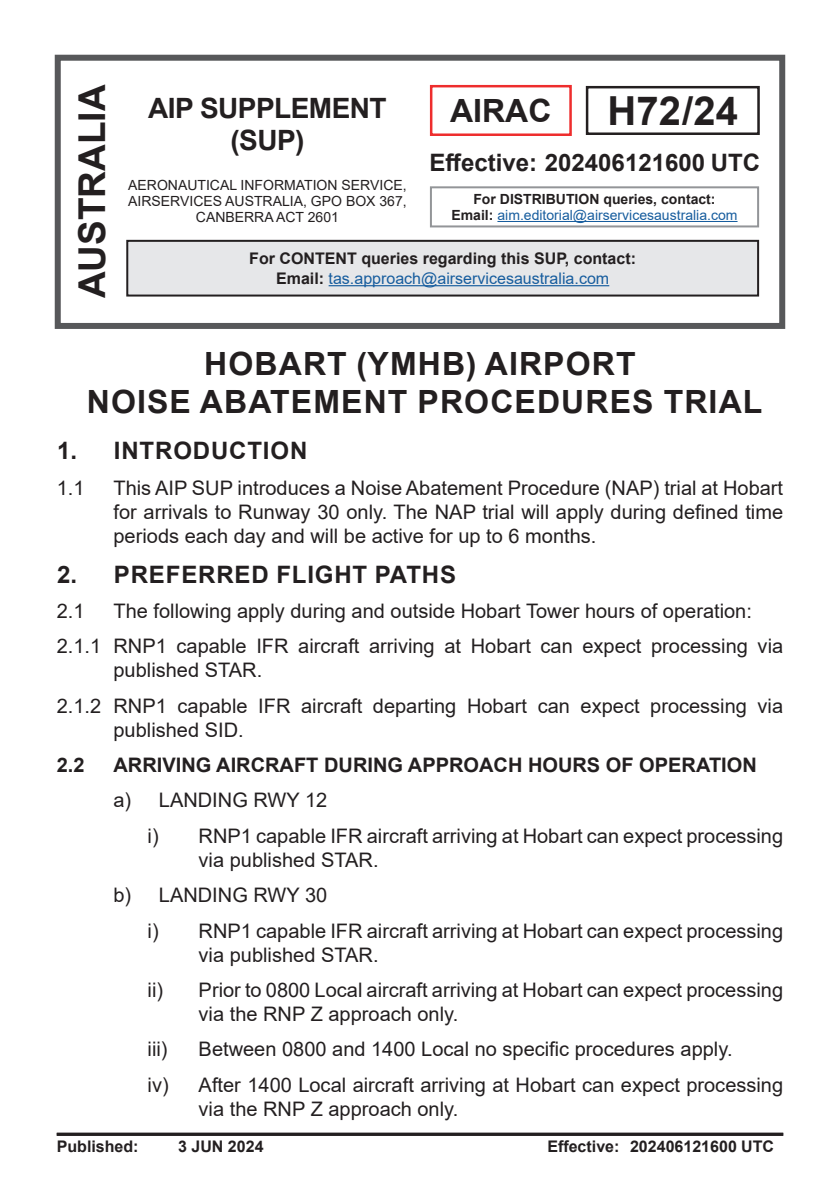
<style>
.page{position:relative;width:840px;height:1191px;background:#fff}
.page>*{position:absolute;margin:0;border:0;box-sizing:border-box;transform-origin:0 0}
.t1{font:700 40px "Arial";color:#231f20}
.t2{font:700 37px "Arial";color:#231f20}
.AIRAC{font:700 32px/38.4px "Arial";letter-spacing:.035em;color:#231f20;text-align:center}
.t3{font:700 28px "Arial";letter-spacing:-.02em;color:#231f20}
.Effective_date{font:700 24px "Arial";letter-spacing:.035em;color:#231f20}
.Effective_date-2{font:700 24px "Arial";color:#231f20}
.t4{font:20px/24px "Arial";color:#231f20}
.t5{font:700 20px "Arial";color:#231f20}
.Figure_caption{font:700 16px "Arial";color:#231f20}
.t6{font:16px "Arial";color:#175d9e}
.t7{font:14px/16px "Arial";color:#231f20;text-align:center}
.t8{font:14px/16px "Arial";color:#175d9e;text-align:center}
.s1{font-weight:700;color:#231f20}
</style>
<div class="page">
<div style="left:429px;top:85px;width:142px;height:51px;border:2px solid #ee2d2d"></div>
<div style="left:55px;top:55px;width:729px;height:274px;border:6px solid #57585a"></div>
<hr style="left:497px;top:221px;width:240px;height:1px;background:#175d9e">
<div style="left:429px;top:186px;width:329px;height:41px;border:2px solid #939598"></div>
<hr style="left:57px;top:1132px;width:725px;height:3px;background:#231f20">
<div style="left:585px;top:86px;width:174px;height:49px;border:2px solid #231f20"></div>
<div style="left:127px;top:241px;width:630px;height:54px;background:#e6e7e9"></div>
<hr style="left:328px;top:285px;width:281px;height:1px;background:#175d9e">
<div style="left:126px;top:240px;width:632px;height:56px;border:2px solid #231f20"></div>
<h2 class="t2" style="left:66px;top:298px;width:215px;rotate:-90deg">AUSTRALIA</h2>
<p class="t1" style="left:607px;top:83px;width:132px">H72/24</p>
<h3 class="t3" style="left:148px;top:88px;width:240px">AIP SUPPLEMENT</h3>
<p class="AIRAC" style="left:450px;top:92px;width:103px">AIRAC</p>
<h3 class="t3" style="left:230px;top:120px;width:75px">(SUP)</h3>
<p class="t8" style="left:451px;top:191px;width:287px"><span class="s1">For DISTRIBUTION queries, contact:<br>Email:</span> aim.editorial@airservicesaustralia.com</p>
<p class="Effective_date-2" style="left:429px;top:145px;width:332px">Effective: 202406121600 UTC</p>
<p class="t7" style="left:128px;top:177px;width:280px">AERONAUTICAL INFORMATION SERVICE,<br>AIRSERVICES AUSTRALIA, GPO BOX 367,<br>CANBERRA ACT 2601</p>
<p class="Figure_caption" style="left:249px;top:247px;width:388px">For CONTENT queries regarding this SUP, contact:</p>
<p class="t6" style="left:276px;top:267px;width:334px"><span class="s1">Email:</span> tas.approach@airservicesaustralia.com</p>
<p class="AIRAC" style="left:87px;top:345px;width:676px">HOBART (YMHB) AIRPORT<br>NOISE ABATEMENT PROCEDURES TRIAL</p>
<p class="Effective_date" style="left:57px;top:434px;width:251px">1. INTRODUCTION</p>
<p class="t4" style="left:57px;top:475px;width:29px">1.1</p>
<p class="t4" style="left:113px;top:475px;width:670px;text-align:justify">This AIP SUP introduces a Noise Abatement Procedure (NAP) trial at Hobart for arrivals to Runway 30 only. The NAP trial will apply during defined time periods each day and will be active for up to 6 months.</p>
<p class="Effective_date" style="left:57px;top:557px;width:400px">2. PREFERRED FLIGHT PATHS</p>
<p class="t4" style="left:57px;top:599px;width:29px">2.1</p>
<p class="t4" style="left:113px;top:599px;width:639px">The following apply during and outside Hobart Tower hours of operation:</p>
<p class="t4" style="left:113px;top:634px;width:670px;text-indent:-57px">2.1.1 RNP1 capable IFR aircraft arriving at Hobart can expect processing via published STAR.</p>
<p class="t4" style="left:113px;top:693px;width:670px;text-indent:-57px">2.1.2 RNP1 capable IFR aircraft departing Hobart can expect processing via published SID.</p>
<p class="t5" style="left:57px;top:751px;width:29px">2.2</p>
<p class="t5" style="left:113px;top:751px;width:644px">ARRIVING AIRCRAFT DURING APPROACH HOURS OF OPERATION</p>
<p class="t4" style="left:113px;top:788px;width:215px">a) LANDING RWY 12</p>
<p class="t4" style="left:198px;top:823px;width:585px;text-indent:-51px">i) RNP1 capable IFR aircraft arriving at Hobart can expect processing via published STAR.</p>
<p class="t4" style="left:113px;top:883px;width:215px">b) LANDING RWY 30</p>
<p class="t4" style="left:198px;top:918px;width:585px;text-indent:-51px">i) RNP1 capable IFR aircraft arriving at Hobart can expect processing via published STAR.</p>
<p class="t4" style="left:198px;top:977px;width:585px;text-indent:-51px">ii) Prior to 0800 Local aircraft arriving at Hobart can expect processing via the RNP Z approach only.</p>
<p class="t4" style="left:147px;top:1037px;width:21px">iii)</p>
<p class="t4" style="left:198px;top:1037px;width:535px">Between 0800 and 1400 Local no specific procedures apply.</p>
<p class="t4" style="left:198px;top:1072px;width:585px;text-indent:-51px">iv) After 1400 Local aircraft arriving at Hobart can expect processing via the RNP Z approach only.</p>
<p class="Figure_caption" style="left:57px;top:1135px;width:83px">Published:</p>
<p class="Figure_caption" style="left:178px;top:1135px;width:87px">3 JUN 2024</p>
<p class="Figure_caption" style="left:547px;top:1135px;width:228px">Effective: 202406121600 UTC</p>
</div>
